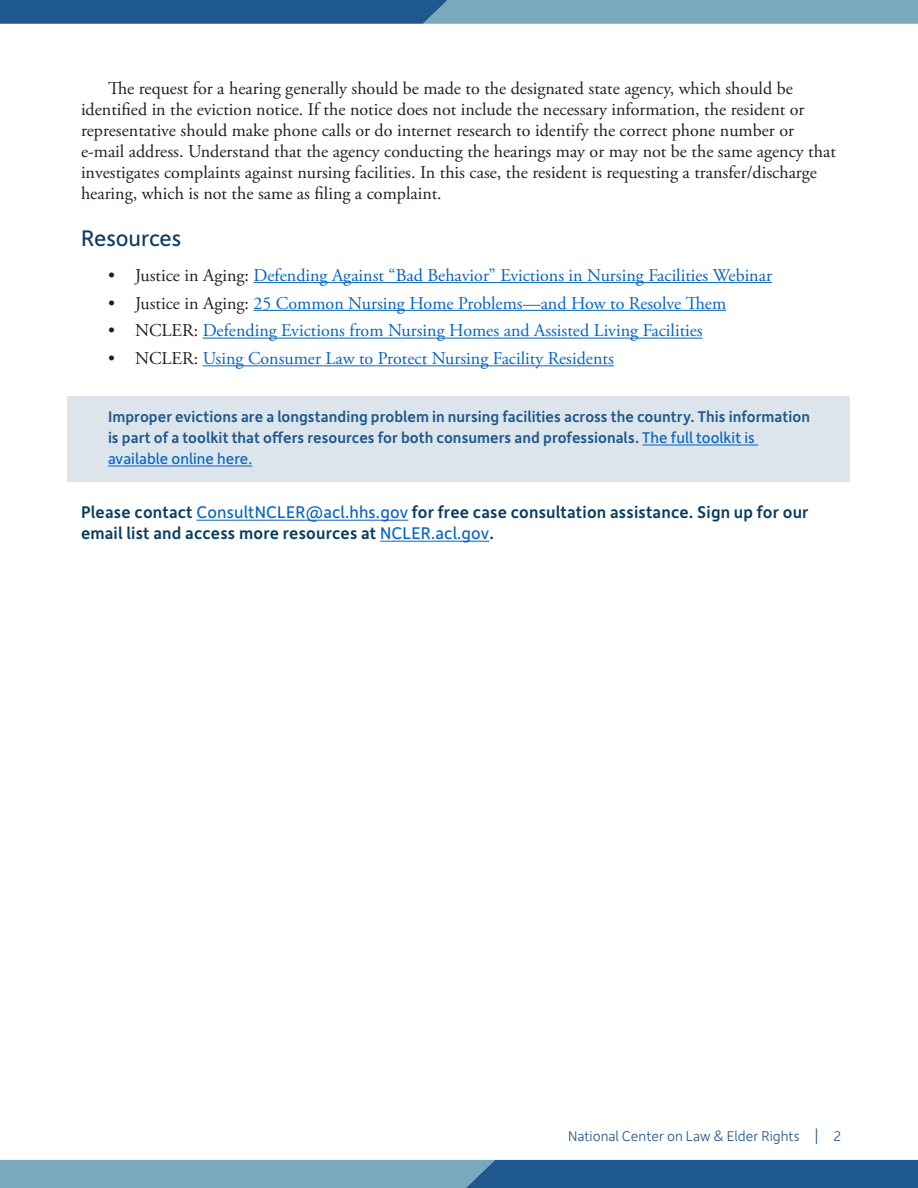
<style>
.page{position:relative;width:918px;height:1188px;background:#fff}
.page>*{position:absolute;margin:0;border:0;box-sizing:border-box;transform-origin:0 0}
.t1{font:24px "Depot New";letter-spacing:-.005em;color:#0c3c61}
.Body_Text{font:18px/21px "Adobe Garamond Pro";color:#231f20}
.t2{font:18px "Adobe Garamond Pro";color:#0563c1}
.Body_Text-2{font:500 18px/21px "Depot New";letter-spacing:.01em;color:#0a3c61}
.Glossary_term{font:500 16.5px/21px "Depot New";letter-spacing:.005em;color:#1f588d}
.t3{font:300 15px "Depot New";color:#265890}
.s1{color:#231f20}
.s2{font-weight:400;color:#0563c1}
.s3{font-size:18px}
</style>
<div class="page">
<svg style="left:0;top:1160px;width:918px;height:28px;background:#4e82a5"></svg>
<svg style="left:0;top:0;width:918px;height:24px;background:#5083a6"></svg>
<hr style="left:253px;top:282px;width:519px;height:1px;background:#0563c1">
<hr style="left:253px;top:310px;width:473px;height:1px;background:#0563c1">
<hr style="left:203px;top:338px;width:500px;height:1px;background:#0563c1">
<hr style="left:203px;top:365px;width:411px;height:1px;background:#0563c1">
<div style="left:68px;top:396px;width:782px;height:85px;background:#dbe5eb"></div>
<hr style="left:642px;top:445px;width:116px;height:1px;background:#0563c1">
<hr style="left:108px;top:466px;width:144px;height:1px;background:#0563c1">
<hr style="left:196px;top:520px;width:212px;height:1px;background:#0563c1">
<hr style="left:380px;top:541px;width:110px;height:1px;background:#0563c1">
<p class="Body_Text" style="left:81px;top:78px;width:756px;text-indent:27px">The request for a hearing generally should be made to the designated state agency, which should be identified in the eviction notice. If the notice does not include the necessary information, the resident or representative should make phone calls or do internet research to identify the correct phone number or e-mail address. Understand that the agency conducting the hearings may or may not be the same agency that investigates complaints against nursing facilities. In this case, the resident is requesting a transfer/discharge hearing, which is not the same as filing a complaint.</p>
<p class="t1" style="left:81px;top:223px;width:102px">Resources</p>
<p class="t2" style="left:108px;top:264px;width:666px"><span class="s1">• Justice in Aging:</span> Defending Against “Bad Behavior” Evictions in Nursing Facilities Webinar</p>
<p class="t2" style="left:108px;top:292px;width:620px"><span class="s1">• Justice in Aging:</span> 25 Common Nursing Home Problems—and How to Resolve Them</p>
<p class="t2" style="left:108px;top:320px;width:596px"><span class="s1">• NCLER:</span> Defending Evictions from Nursing Homes and Assisted Living Facilities</p>
<p class="t2" style="left:108px;top:348px;width:507px"><span class="s1">• NCLER:</span> Using Consumer Law to Protect Nursing Facility Residents</p>
<p class="Glossary_term" style="left:108px;top:405px;width:703px">Improper evictions are a longstanding problem in nursing facilities across the country. This information is part of a toolkit that offers resources for both consumers and professionals. <span class="s2">The full toolkit is available online here.</span></p>
<p class="Body_Text-2" style="left:81px;top:501px;width:729px">Please contact <span class="s2">ConsultNCLER@acl.hhs.gov</span> for free case consultation assistance. Sign up for our email list and access more resources at <span class="s2">NCLER.acl.gov</span>.</p>
<p class="t3" style="left:568px;top:1126px;width:275px">National Center on Law &amp; Elder Rights <span class="s3">|</span> 2</p>
</div>
